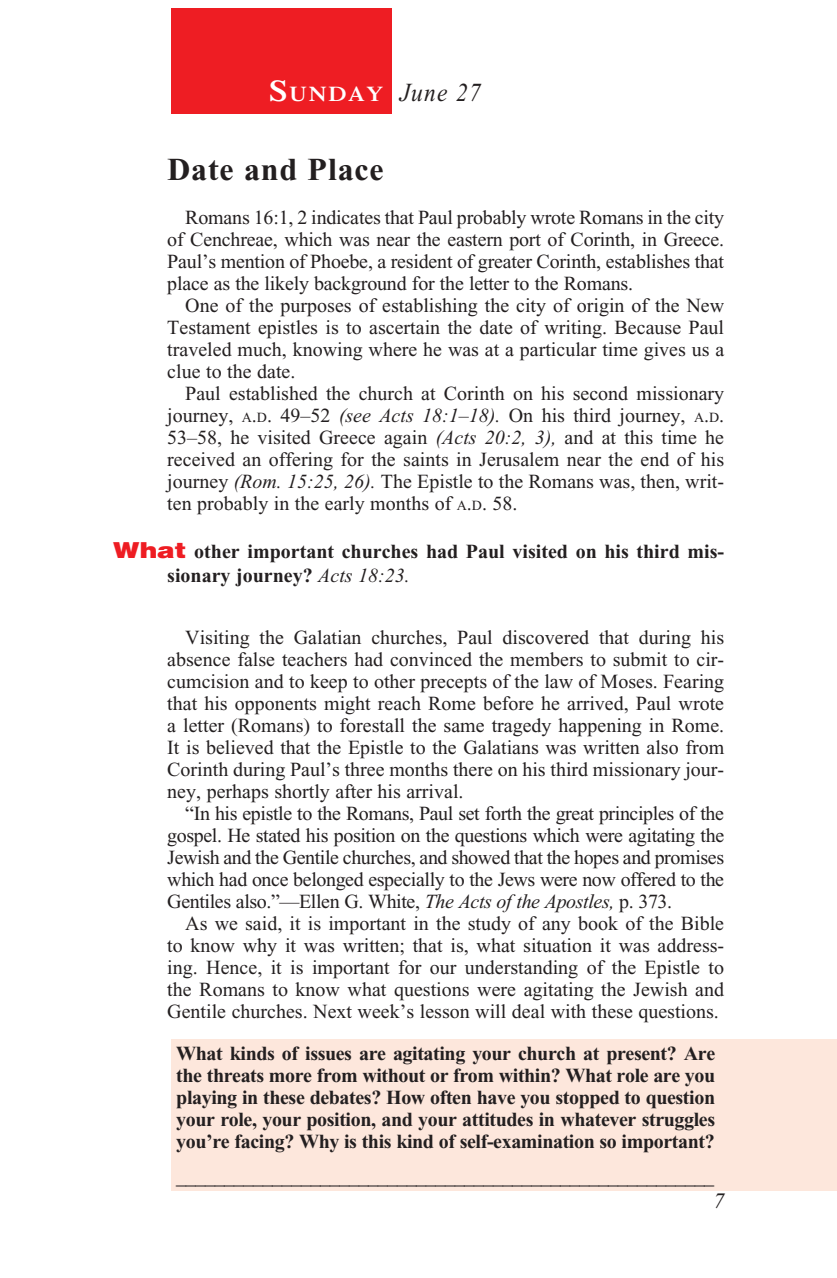
<style>
.page{position:relative;width:837px;height:1278px;background:#fff}
.page>*{position:absolute;margin:0;border:0;box-sizing:border-box;transform-origin:0 0}
._01-Daily_head{font:700 32px "Times New Roman";letter-spacing:.025em;color:#231f20}
._00-Month-Day{font:italic 26px "Times New Roman";letter-spacing:.05em;color:#231f20;scale:.9 1}
.t1{font:italic 22px "Times New Roman";color:#231f20}
.t2{font:600 21px "Times";letter-spacing:.07em;color:#fff;scale:1.1 1}
._4-Body_Copy{font:20px/22px "Times New Roman";color:#231f20;text-align:justify}
._7-screened_box-text{font:700 20px/22px "Times New Roman";letter-spacing:-.02em;color:#231f20;text-align:justify}
._6-question{font:700 20px/24px "Times New Roman";color:#231f20}
.s1{font-size:30px}
.s2{font-size:14px}
.s3{font-style:inherit}
.s4{font-style:italic}
.s5{font-family:"Helvetica";font-weight:900;font-size:22px;color:#ee1d23}
.s6{font-weight:400;font-style:italic}
</style>
<div class="page">
<div style="left:171px;top:1039px;width:666px;height:152px;background:#fde7dc"></div>
<div style="left:171px;top:9px;width:220px;height:105px;background:#ee1d23"></div>
<p class="t2" style="left:269px;top:82px;width:105px"><span class="s1">S</span>UNDAY</p>
<p class="_00-Month-Day" style="left:400px;top:79px;width:92px">June 27</p>
<p class="_01-Daily_head" style="left:167px;top:152px;width:218px">Date and Place</p>
<p class="_4-Body_Copy" style="left:167px;top:206px;width:558px;text-indent:18px">Romans 16:1, 2 indicates that Paul probably wrote Romans in the city of Cenchreae, which was near the eastern port of Corinth, in Greece.<br>Paul’s mention of Phoebe, a resident of greater Corinth, establishes that place as the likely background for the letter to the Romans.</p>
<p class="_4-Body_Copy" style="left:167px;top:294px;width:558px;text-indent:18px">One of the purposes of establishing the city of origin of the New Testament epistles is to ascertain the date of writing. Because Paul traveled much, knowing where he was at a particular time gives us a clue to the date.</p>
<p class="_4-Body_Copy" style="left:167px;top:382px;width:558px;text-indent:18px">Paul established the church at Corinth on his second missionary journey, <span class="s2">A</span><span class="s3">.</span><span class="s2">D</span>. 49–52 <span class="s4">(see Acts 18:1–18).</span> On his third journey, <span class="s2">A</span><span class="s3">.</span><span class="s2">D</span><span class="s3">.<br></span>53–58, he visited Greece again <span class="s4">(Acts 20:2, 3),</span> and at this time he received an offering for the saints in Jerusalem near the end of his journey <span class="s4">(Rom. 15:25, 26).</span> The Epistle to the Romans was, then, writ&shy;ten probably in the early months of <span class="s2">A</span><span class="s3">.</span><span class="s2">D</span><span class="s3">.</span> 58.</p>
<p class="_6-question" style="left:167px;top:540px;width:558px;text-indent:-54px"><span class="s5">What</span> other important churches had Paul visited on his third mis&shy;sionary journey? <span class="s6">Acts 18:23.</span></p>
<p class="_4-Body_Copy" style="left:167px;top:627px;width:558px;text-indent:18px">Visiting the Galatian churches, Paul discovered that during his absence false teachers had convinced the members to submit to cir&shy;cumcision and to keep to other precepts of the law of Moses. Fearing that his opponents might reach Rome before he arrived, Paul wrote a letter (Romans) to forestall the same tragedy happening in Rome.<br>It is believed that the Epistle to the Galatians was written also from Corinth during Paul’s three months there on his third missionary jour&shy;ney, perhaps shortly after his arrival.</p>
<p class="_4-Body_Copy" style="left:167px;top:803px;width:558px;text-indent:18px">“In his epistle to the Romans, Paul set forth the great principles of the gospel. He stated his position on the questions which were agitating the Jewish and the Gentile churches, and showed that the hopes and promises which had once belonged especially to the Jews were now offered to the Gentiles also.”—Ellen G. White, <span class="s4">The Acts of the Apostles,</span> p. 373.</p>
<p class="_4-Body_Copy" style="left:167px;top:913px;width:558px;text-indent:18px">As we said, it is important in the study of any book of the Bible to know why it was written; that is, what situation it was address&shy;ing. Hence, it is important for our understanding of the Epistle to the Romans to know what questions were agitating the Jewish and Gentile churches. Next week’s lesson will deal with these questions.</p>
<p class="_7-screened_box-text" style="left:176px;top:1043px;width:540px">What kinds of issues are agitating your church at present? Are the threats more from without or from within? What role are you playing in these debates? How often have you stopped to question your role, your position, and your attitudes in whatever struggles you’re facing? Why is this kind of self-examination so important?</p>
<p class="_7-screened_box-text" style="left:176px;top:1167px;width:539px">________________________________________________________</p>
<p class="t1" style="left:714px;top:1189px;width:12px">7</p>
</div>
